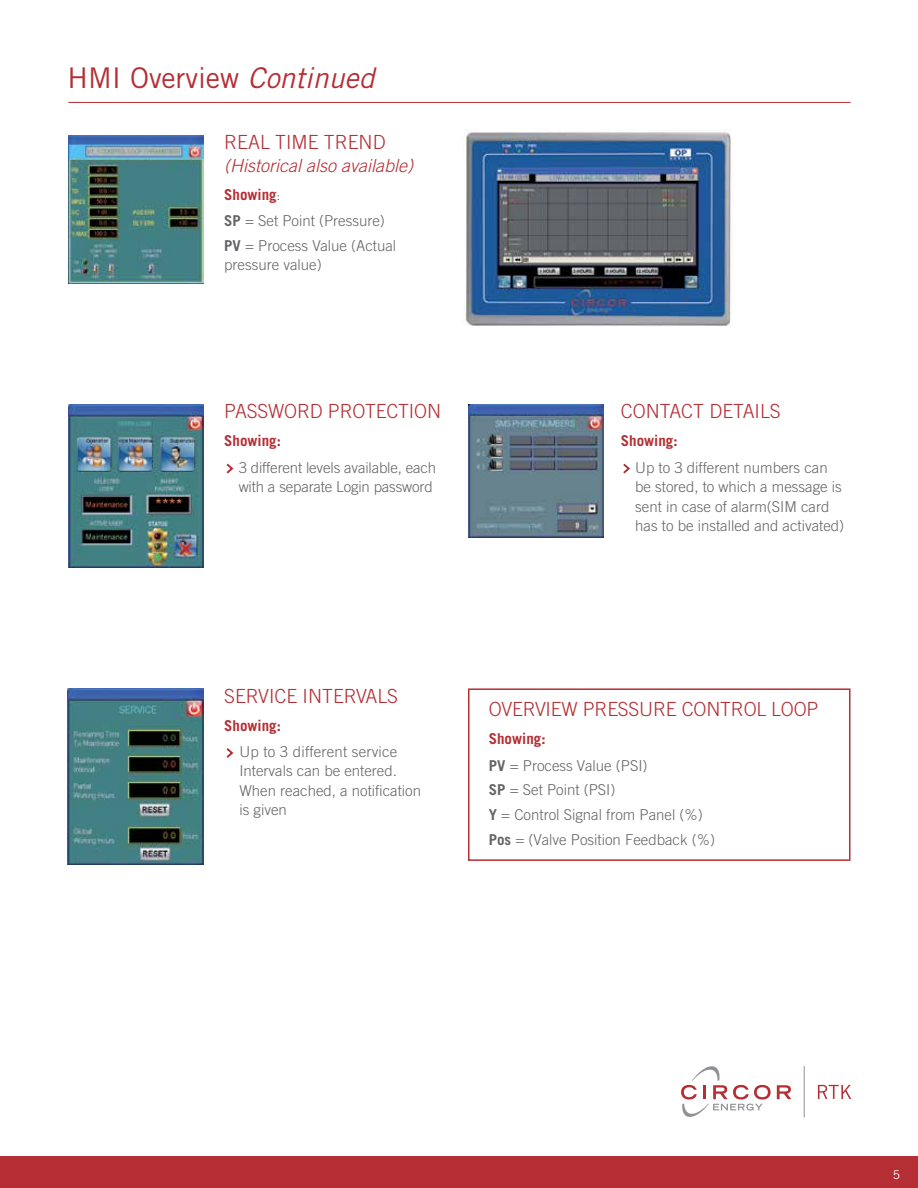
<style>
.page{position:relative;width:918px;height:1188px;background:#fff}
.page>*{position:absolute;margin:0;border:0;box-sizing:border-box;transform-origin:0 0}
.t1{font:28.5px "Trade Gothic LT Std";color:#b42e34}
.t2{font:300 19.5px "Trade Gothic LT Std";letter-spacing:-.01em;color:#b42e34}
.t3{font:italic 300 18px "Trade Gothic LT Std";color:#b42e34}
.t4{font:300 15px/19.5px "Trade Gothic LT Std";color:#636466}
.t5{font:700 15px "Trade Gothic LT Std";color:#b42e34}
.t6{font:12px "Trade Gothic LT Std";color:#fff}
.s1{font-style:italic}
.s2{font-weight:700;color:#b42e34}
.s3{font-size:12px;color:#414042}
.s4{font-weight:700}
</style>
<div class="page">
<hr style="left:68px;top:102px;width:783px;height:1px;background:#b42e34">
<div style="left:0;top:1156px;width:918px;height:32px;background:#b42e34"></div>
<svg style="left:777px;top:1085px;width:14px;height:14px"></svg>
<svg style="left:681px;top:1066px;width:90px;height:51px"></svg>
<hr style="left:804px;top:1066px;width:1px;height:52px;background:#8f9194">
<svg style="left:818px;top:1085px;width:33px;height:14px"></svg>
<img style="left:68px;top:135px;width:136px;height:148px">
<img style="left:464px;top:130px;width:269px;height:197px">
<svg style="left:623px;top:463px;width:7px;height:11px"></svg>
<img style="left:68px;top:404px;width:135px;height:164px">
<img style="left:469px;top:404px;width:134px;height:133px">
<svg style="left:226px;top:463px;width:8px;height:11px"></svg>
<img style="left:68px;top:688px;width:135px;height:177px">
<svg style="left:226px;top:748px;width:8px;height:10px"></svg>
<div style="left:468px;top:688px;width:382px;height:173px;border:2px solid #b42e34"></div>
<h1 class="t1" style="left:68px;top:61px;width:309px">HMI Overview <span class="s1">Continued</span></h1>
<h2 class="t2" style="left:224px;top:131px;width:163px">REAL TIME TREND</h2>
<p class="t3" style="left:224px;top:154px;width:190px">(Historical also available)</p>
<p class="t4" style="left:224px;top:181px;width:162px;line-height:26.2px"><span class="s2">Showing</span><span class="s3">:<br></span><span class="s4">SP</span> = Set Point (Pressure)</p>
<p class="t4" style="left:224px;top:236px;width:174px"><span class="s4">PV</span> = Process Value (Actual pressure value)</p>
<h2 class="t2" style="left:224px;top:400px;width:218px">PASSWORD PROTECTION</h2>
<p class="t5" style="left:224px;top:432px;width:58px">Showing:</p>
<p class="t4" style="left:239px;top:457px;width:199px">3 different levels available, each with a separate Login password</p>
<h2 class="t2" style="left:621px;top:400px;width:161px">CONTACT DETAILS</h2>
<p class="t5" style="left:621px;top:432px;width:58px">Showing:</p>
<p class="t4" style="left:635px;top:457px;width:211px">Up to 3 different numbers can be stored, to which a message is sent in case of alarm(SIM card has to be installed and activated)</p>
<h2 class="t2" style="left:224px;top:684px;width:175px">SERVICE INTERVALS</h2>
<p class="t5" style="left:224px;top:716px;width:58px">Showing:</p>
<p class="t4" style="left:239px;top:742px;width:183px">Up to 3 different service<br>Intervals can be entered.<br>When reached, a notification is given</p>
<h2 class="t2" style="left:489px;top:698px;width:331px">OVERVIEW PRESSURE CONTROL LOOP</h2>
<p class="t4" style="left:489px;top:726px;width:228px;line-height:25.2px"><span class="s2">Showing:<br></span><span class="s4">PV</span> = Process Value (PSI)<br><span class="s4">SP</span> = Set Point (PSI)<br><span class="s4">Y</span> = Control Signal from Panel (%)<br><span class="s4">Pos</span> = (Valve Position Feedback (%)</p>
<p class="t6" style="left:893px;top:1167px;width:9px">5</p>
</div>
